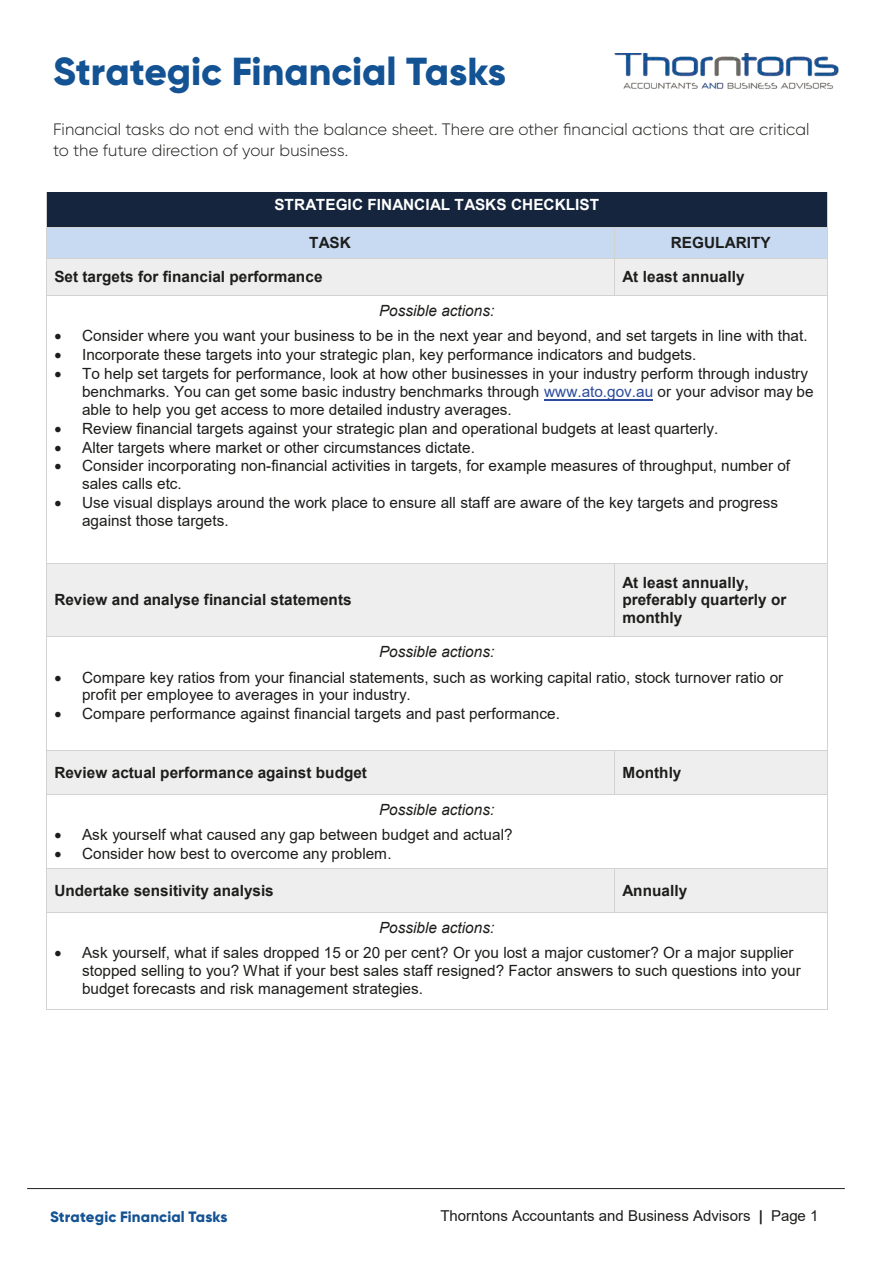
<style>
.page{position:relative;width:893px;height:1263px;background:#fff}
.page>*{position:absolute;margin:0;border:0;box-sizing:border-box;transform-origin:0 0}
.t1{font:800 39px "Gilroy";color:#135293}
.t2{font:300 16.5px/21px "Gilroy";color:#1d1d1b}
.t3{font:15.45px/17.7px "Arial";color:#1d1d1b}
.t4{font:700 15.45px/17.9px "Arial";color:#1d1d1b}
.t5{font:italic 15.45px "Arial";color:#1d1d1b}
.t6{font:700 15.45px "Arial";color:#fff}
.t7{font:15px "Arial";color:#1d1d1b}
.t8{font:800 15px "Gilroy";letter-spacing:.01em;color:#135293}
.s1{color:#2c4b9b}
.s2{font-weight:700}
</style>
<div class="page">
<hr style="left:27px;top:1188px;width:818px;height:1px;background:#1d1d1b">
<img style="left:614px;top:53px;width:225px;height:36px">
<div style="left:46px;top:192px;width:781px;height:35px;background:#15253d"></div>
<hr style="left:46px;top:192px;width:1px;height:35px;background:#d2d2d1">
<hr style="left:827px;top:192px;width:1px;height:35px;background:#d2d2d1">
<div style="left:46px;top:227px;width:568px;height:31px;background:#c7daf2"></div>
<div style="left:614px;top:227px;width:213px;height:31px;background:#c7daf2"></div>
<hr style="left:47px;top:227px;width:567px;height:1px;background:#d2d2d1">
<hr style="left:614px;top:227px;width:213px;height:1px;background:#d2d2d1">
<hr style="left:46px;top:227px;width:1px;height:31px;background:#d2d2d1">
<hr style="left:614px;top:227px;width:1px;height:31px;background:#d2d2d1">
<hr style="left:827px;top:227px;width:1px;height:31px;background:#d2d2d1">
<div style="left:46px;top:259px;width:568px;height:36px;background:#eee"></div>
<div style="left:614px;top:259px;width:213px;height:36px;background:#eee"></div>
<hr style="left:47px;top:258px;width:567px;height:1px;background:#d2d2d1">
<hr style="left:614px;top:258px;width:213px;height:1px;background:#d2d2d1">
<hr style="left:46px;top:259px;width:1px;height:36px;background:#d2d2d1">
<hr style="left:614px;top:259px;width:1px;height:36px;background:#d2d2d1">
<hr style="left:827px;top:259px;width:1px;height:36px;background:#d2d2d1">
<hr style="left:47px;top:295px;width:567px;height:1px;background:#d2d2d1">
<hr style="left:614px;top:295px;width:213px;height:1px;background:#d2d2d1">
<hr style="left:46px;top:296px;width:1px;height:267px;background:#d2d2d1">
<hr style="left:827px;top:296px;width:1px;height:267px;background:#d2d2d1">
<div style="left:46px;top:564px;width:568px;height:72px;background:#eee"></div>
<div style="left:614px;top:564px;width:213px;height:72px;background:#eee"></div>
<hr style="left:47px;top:563px;width:567px;height:1px;background:#d2d2d1">
<hr style="left:614px;top:563px;width:213px;height:1px;background:#d2d2d1">
<hr style="left:46px;top:564px;width:1px;height:72px;background:#d2d2d1">
<hr style="left:614px;top:564px;width:1px;height:72px;background:#d2d2d1">
<hr style="left:827px;top:564px;width:1px;height:72px;background:#d2d2d1">
<hr style="left:47px;top:636px;width:567px;height:1px;background:#d2d2d1">
<hr style="left:614px;top:636px;width:213px;height:1px;background:#d2d2d1">
<hr style="left:46px;top:637px;width:1px;height:113px;background:#d2d2d1">
<hr style="left:827px;top:637px;width:1px;height:113px;background:#d2d2d1">
<div style="left:46px;top:751px;width:568px;height:43px;background:#eee"></div>
<div style="left:614px;top:751px;width:213px;height:43px;background:#eee"></div>
<hr style="left:47px;top:750px;width:567px;height:1px;background:#d2d2d1">
<hr style="left:614px;top:750px;width:213px;height:1px;background:#d2d2d1">
<hr style="left:46px;top:751px;width:1px;height:43px;background:#d2d2d1">
<hr style="left:614px;top:751px;width:1px;height:43px;background:#d2d2d1">
<hr style="left:827px;top:751px;width:1px;height:43px;background:#d2d2d1">
<hr style="left:47px;top:794px;width:567px;height:1px;background:#d2d2d1">
<hr style="left:614px;top:794px;width:213px;height:1px;background:#d2d2d1">
<hr style="left:46px;top:794px;width:1px;height:74px;background:#d2d2d1">
<hr style="left:827px;top:794px;width:1px;height:74px;background:#d2d2d1">
<div style="left:46px;top:869px;width:568px;height:43px;background:#eee"></div>
<div style="left:614px;top:869px;width:213px;height:43px;background:#eee"></div>
<hr style="left:47px;top:868px;width:567px;height:1px;background:#d2d2d1">
<hr style="left:614px;top:868px;width:213px;height:1px;background:#d2d2d1">
<hr style="left:46px;top:869px;width:1px;height:43px;background:#d2d2d1">
<hr style="left:614px;top:869px;width:1px;height:43px;background:#d2d2d1">
<hr style="left:827px;top:869px;width:1px;height:43px;background:#d2d2d1">
<hr style="left:47px;top:912px;width:567px;height:1px;background:#d2d2d1">
<hr style="left:614px;top:912px;width:213px;height:1px;background:#d2d2d1">
<hr style="left:46px;top:912px;width:1px;height:97px;background:#d2d2d1">
<hr style="left:47px;top:1009px;width:780px;height:1px;background:#d2d2d1">
<hr style="left:827px;top:912px;width:1px;height:97px;background:#d2d2d1">
<hr style="left:545px;top:399px;width:108px;height:1px;background:#2c4b9b">
<h1 class="t1" style="left:53px;top:46px;width:454px">Strategic Financial Tasks</h1>
<p class="t2" style="left:53px;top:119px;width:758px">Financial tasks do not end with the balance sheet. There are other financial actions that are critical to the future direction of your business.</p>
<p class="t6" style="left:274px;top:194px;width:326px">STRATEGIC FINANCIAL TASKS CHECKLIST</p>
<p class="t4" style="left:309px;top:234px;width:43px">TASK</p>
<p class="t4" style="left:671px;top:234px;width:101px">REGULARITY</p>
<p class="t4" style="left:54px;top:268px;width:270px">Set targets for financial performance</p>
<p class="t4" style="left:622px;top:268px;width:124px">At least annually</p>
<p class="t5" style="left:379px;top:301px;width:117px">Possible actions:</p>
<p class="t3" style="left:54px;top:327px;width:755px">• Consider where you want your business to be in the next year and beyond, and set targets in line with that.</p>
<p class="t3" style="left:54px;top:346px;width:643px">• Incorporate these targets into your strategic plan, key performance indicators and budgets.</p>
<p class="t3" style="left:82px;top:365px;width:733px;text-indent:-28px">• To help set targets for performance, look at how other businesses in your industry perform through industry benchmarks. You can get some basic industry benchmarks through <span class="s1">www.ato.gov.au</span> or your advisor may be able to help you get access to more detailed industry averages.</p>
<p class="t3" style="left:54px;top:419px;width:665px">• Review financial targets against your strategic plan and operational budgets at least quarterly.</p>
<p class="t3" style="left:54px;top:438px;width:422px">• Alter targets where market or other circumstances dictate.</p>
<p class="t3" style="left:82px;top:457px;width:710px;text-indent:-28px">• Consider incorporating non-financial activities in targets, for example measures of throughput, number of sales calls etc.</p>
<p class="t3" style="left:82px;top:494px;width:697px;text-indent:-28px">• Use visual displays around the work place to ensure all staff are aware of the key targets and progress against those targets.</p>
<p class="t4" style="left:54px;top:591px;width:299px">Review and analyse financial statements</p>
<p class="t4" style="left:622px;top:573px;width:165px">At least annually, preferably quarterly or monthly</p>
<p class="t5" style="left:379px;top:642px;width:117px">Possible actions:</p>
<p class="t3" style="left:82px;top:668px;width:703px;text-indent:-28px">• Compare key ratios from your financial statements, such as working capital ratio, stock turnover ratio or profit per employee to averages in your industry.</p>
<p class="t3" style="left:54px;top:705px;width:507px">• Compare performance against financial targets and past performance.</p>
<p class="t4" style="left:54px;top:763px;width:314px">Review actual performance against budget</p>
<p class="t4" style="left:622px;top:763px;width:61px">Monthly</p>
<p class="t5" style="left:379px;top:800px;width:117px">Possible actions:</p>
<p class="t3" style="left:54px;top:826px;width:460px">• Ask yourself what caused any gap between budget and actual?</p>
<p class="t3" style="left:54px;top:845px;width:339px">• Consider how best to overcome any problem.</p>
<p class="t4" style="left:54px;top:881px;width:221px">Undertake sensitivity analysis</p>
<p class="t4" style="left:622px;top:881px;width:67px">Annually</p>
<p class="t5" style="left:379px;top:918px;width:117px">Possible actions:</p>
<p class="t3" style="left:82px;top:944px;width:720px;text-indent:-28px">• Ask yourself, what if sales dropped 15 or 20 per cent? Or you lost a major customer? Or a major supplier stopped selling to you? What if your best sales staff resigned? Factor answers to such questions into your budget forecasts and risk management strategies.</p>
<p class="t8" style="left:50px;top:1207px;width:179px">Strategic Financial Tasks</p>
<p class="t7" style="left:440px;top:1205px;width:379px">Thorntons Accountants and Business Advisors <span class="s2">|</span> Page 1</p>
</div>
